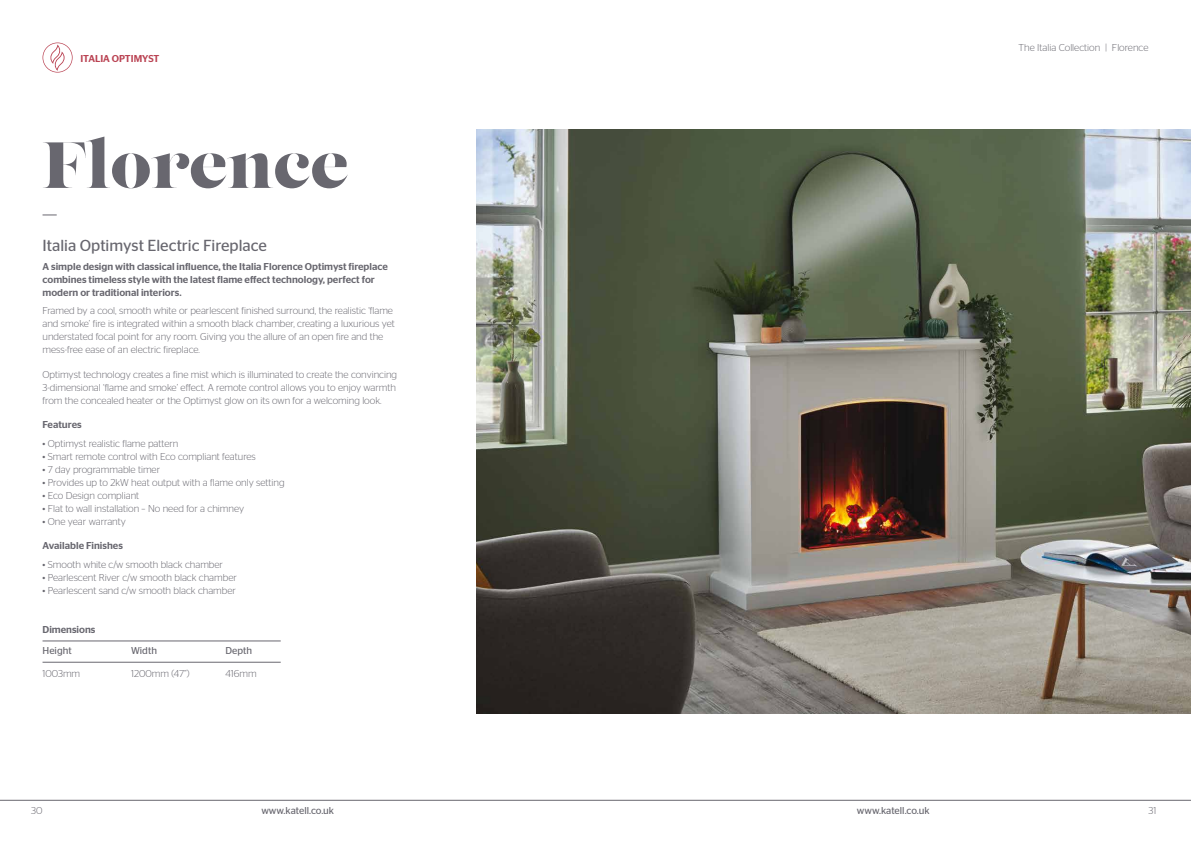
<style>
.page{position:relative;width:1191px;height:842px;background:#fff}
.page>*{position:absolute;margin:0;border:0;box-sizing:border-box;transform-origin:0 0}
.t1{font:65px "Lust Display";color:#68676f}
.t2{font:16px "Stag Sans";color:#68676f}
.t3{font:300 10px/13px "Stag Sans";color:#68676f}
.t4{font:500 10px/13px "Stag Sans";color:#68676f}
.t5{font:10px "Stag Sans";color:#68676f}
.t6{font:500 10px "Stag Sans";color:#ba4353}
</style>
<div class="page">
<hr style="left:0;top:800px;width:1191px;height:1px;background:#68676f">
<img style="left:476px;top:129px;width:715px;height:585px">
<hr style="left:43px;top:641px;width:238px;height:1px;background:#68676f">
<hr style="left:43px;top:662px;width:238px;height:1px;background:#68676f">
<svg style="left:43px;top:214px;width:14px;height:1px"></svg>
<svg style="left:43px;top:43px;width:30px;height:30px"></svg>
<p class="t6" style="left:80px;top:53px;width:80px">ITALIA OPTIMYST</p>
<h1 class="t1" style="left:43px;top:125px;width:308px">Florence</h1>
<h2 class="t2" style="left:43px;top:236px;width:226px">Italia Optimyst Electric Fireplace</h2>
<p class="t4" style="left:43px;top:260px;width:347px">A simple design with classical influence, the Italia Florence Optimyst fireplace combines timeless style with the latest flame effect technology, perfect for modern or traditional interiors.</p>
<p class="t3" style="left:43px;top:304px;width:354px">Framed by a cool, smooth white or pearlescent finished surround, the realistic ‘flame and smoke’ fire is integrated within a smooth black chamber, creating a luxurious yet understated focal point for any room. Giving you the allure of an open fire and the mess-free ease of an electric fireplace.</p>
<p class="t3" style="left:43px;top:367px;width:356px;text-align:justify">Optimyst technology creates a fine mist which is illuminated to create the convincing 3-dimensional ‘flame and smoke’ effect. A remote control allows you to enjoy warmth from the concealed heater or the Optimyst glow on its own for a welcoming look.</p>
<p class="t4" style="left:43px;top:418px;width:41px">Features</p>
<p class="t3" style="left:43px;top:436px;width:137px">• Optimyst realistic flame pattern</p>
<p class="t3" style="left:43px;top:449px;width:215px">• Smart remote control with Eco compliant features</p>
<p class="t3" style="left:43px;top:462px;width:119px">• 7 day programmable timer</p>
<p class="t3" style="left:43px;top:475px;width:243px">• Provides up to 2kW heat output with a flame only setting</p>
<p class="t3" style="left:43px;top:488px;width:98px">• Eco Design compliant</p>
<p class="t3" style="left:43px;top:501px;width:203px">• Flat to wall installation – No need for a chimney</p>
<p class="t3" style="left:43px;top:514px;width:85px">• One year warranty</p>
<p class="t4" style="left:43px;top:539px;width:82px">Available Finishes</p>
<p class="t3" style="left:43px;top:557px;width:182px">• Smooth white c/w smooth black chamber</p>
<p class="t3" style="left:43px;top:570px;width:196px">• Pearlescent River c/w smooth black chamber</p>
<p class="t3" style="left:43px;top:583px;width:195px">• Pearlescent sand c/w smooth black chamber</p>
<p class="t4" style="left:43px;top:623px;width:54px">Dimensions</p>
<p class="t5" style="left:43px;top:645px;width:31px">Height</p>
<p class="t5" style="left:131px;top:645px;width:27px">Width</p>
<p class="t5" style="left:225px;top:645px;width:28px">Depth</p>
<p class="t3" style="left:43px;top:667px;width:39px">1003mm</p>
<p class="t3" style="left:131px;top:667px;width:60px">1200mm (47”)</p>
<p class="t3" style="left:225px;top:667px;width:33px">416mm</p>
<p class="t3" style="left:1018px;top:40px;width:131px">The Italia Collection | Florence</p>
<p class="t3" style="left:31px;top:803px;width:13px">30</p>
<p class="t5" style="left:261px;top:804px;width:74px">www.katell.co.uk</p>
<p class="t5" style="left:857px;top:804px;width:74px">www.katell.co.uk</p>
<p class="t3" style="left:1148px;top:803px;width:9px">31</p>
</div>
